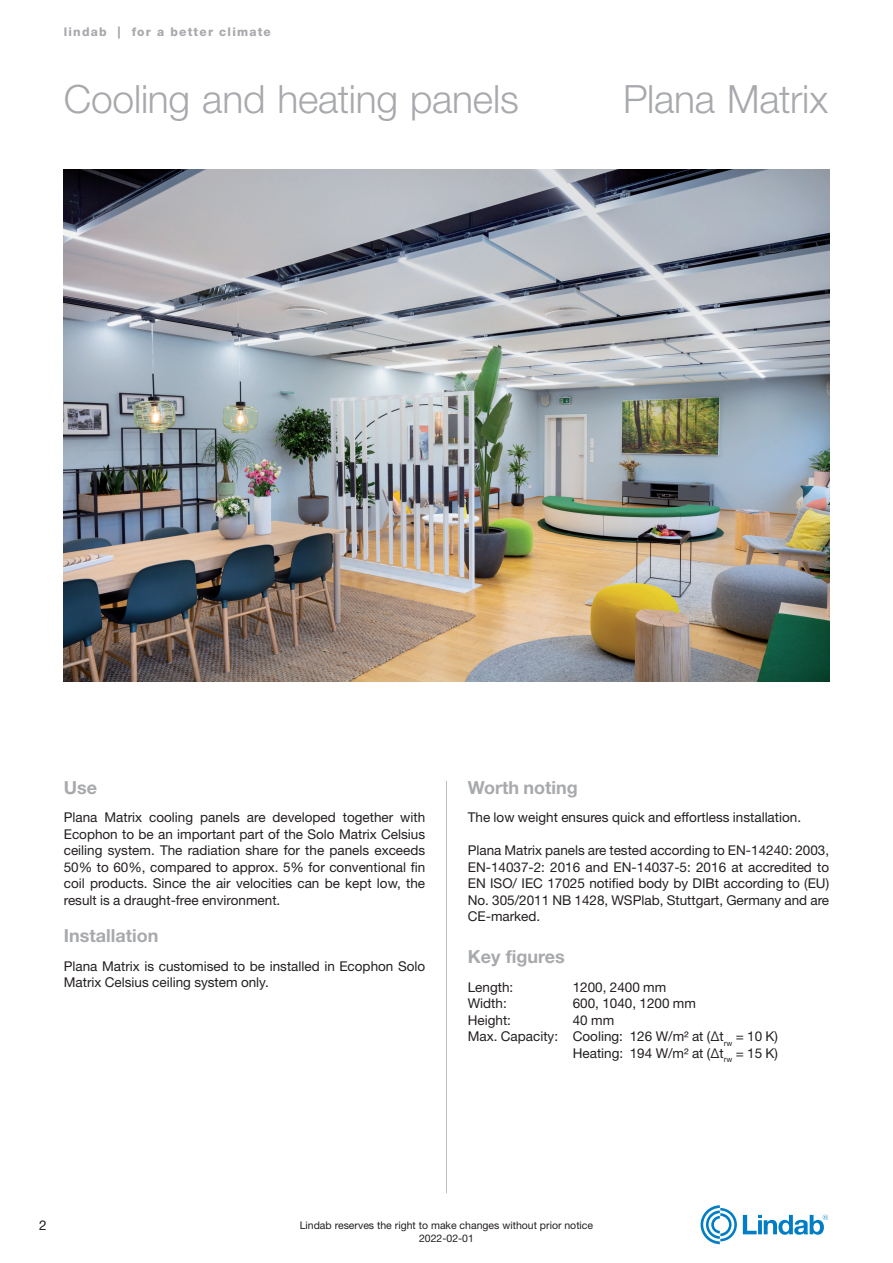
<style>
.page{position:relative;width:893px;height:1263px;background:#fff}
.page>*{position:absolute;margin:0;border:0;box-sizing:border-box;transform-origin:0 0}
.t1{font:300 39px "Helvetica Neue LT Pro";letter-spacing:-.005em;color:#a8a9ad}
.t2{font:700 18px "Helvetica Neue LT Pro";color:#a8a9ad}
.t3{font:13.5px/16.5px "Helvetica Neue LT Pro";color:#231f20;text-align:justify}
.t4{font:800 12px "Helvetica Neue LT Pro";letter-spacing:.1em;color:#a8a9ad}
.t5{font:10.5px/12.6px "Helvetica Neue LT Pro";color:#231f20;text-align:center}
</style>
<div class="page">
<svg style="left:743px;top:1215px;width:85px;height:20px"></svg>
<svg style="left:701px;top:1205px;width:36px;height:39px"></svg>
<hr style="left:446px;top:781px;width:1px;height:412px;background:#bcbdc0">
<img style="left:64px;top:169px;width:765px;height:512px">
<p class="t4" style="left:64px;top:25px;width:209px">lindab | for a better climate</p>
<h1 class="t1" style="left:64px;top:75px;width:456px">Cooling and heating panels</h1>
<h1 class="t1" style="left:623px;top:75px;width:207px">Plana Matrix</h1>
<h2 class="t2" style="left:64px;top:776px;width:35px">Use</h2>
<p class="t3" style="left:64px;top:809px;width:363px">Plana Matrix cooling panels are developed together with Ecophon to be an important part of the Solo Matrix Celsius ceiling system. The radiation share for the panels exceeds 50% to 60%, compared to approx. 5% for conventional fin coil products. Since the air velocities can be kept low, the result is a draught-free environment.</p>
<h2 class="t2" style="left:64px;top:924px;width:96px">Installation</h2>
<p class="t3" style="left:64px;top:957px;width:363px">Plana Matrix is customised to be installed in Ecophon Solo<br>Matrix Celsius ceiling system only.</p>
<h2 class="t2" style="left:468px;top:776px;width:112px">Worth noting</h2>
<p class="t3" style="left:468px;top:809px;width:335px">The low weight ensures quick and effortless installation.</p>
<p class="t3" style="left:468px;top:842px;width:363px">Plana Matrix panels are tested according to EN-14240: 2003, EN-14037-2: 2016 and EN-14037-5: 2016 at accredited to EN ISO/ IEC 17025 notified body by DIBt according to (EU)<br>No. 305/2011 NB 1428, WSPlab, Stuttgart, Germany and are CE-marked.</p>
<h2 class="t2" style="left:468px;top:945px;width:99px">Key figures</h2>
<p class="t3" style="left:468px;top:978px;width:47px">Length:</p>
<p class="t3" style="left:573px;top:978px;width:95px">1200, 2400 mm</p>
<p class="t3" style="left:468px;top:995px;width:41px">Width:</p>
<p class="t3" style="left:573px;top:995px;width:125px">600, 1040, 1200 mm</p>
<p class="t3" style="left:468px;top:1011px;width:45px">Height:</p>
<p class="t3" style="left:573px;top:1011px;width:43px">40 mm</p>
<p class="t3" style="left:468px;top:1028px;width:312px">Max. Capacity: Cooling: 126 W/m² at (Δt<sub>rw</sub> = 10 K)</p>
<p class="t3" style="left:573px;top:1044px;width:207px">Heating: 194 W/m² at (Δt<sub>rw</sub> = 15 K)</p>
<p class="t3" style="left:39px;top:1217px;width:9px">2</p>
<p class="t5" style="left:300px;top:1219px;width:295px">Lindab reserves the right to make changes without prior notice<br>2022-02-01</p>
</div>
